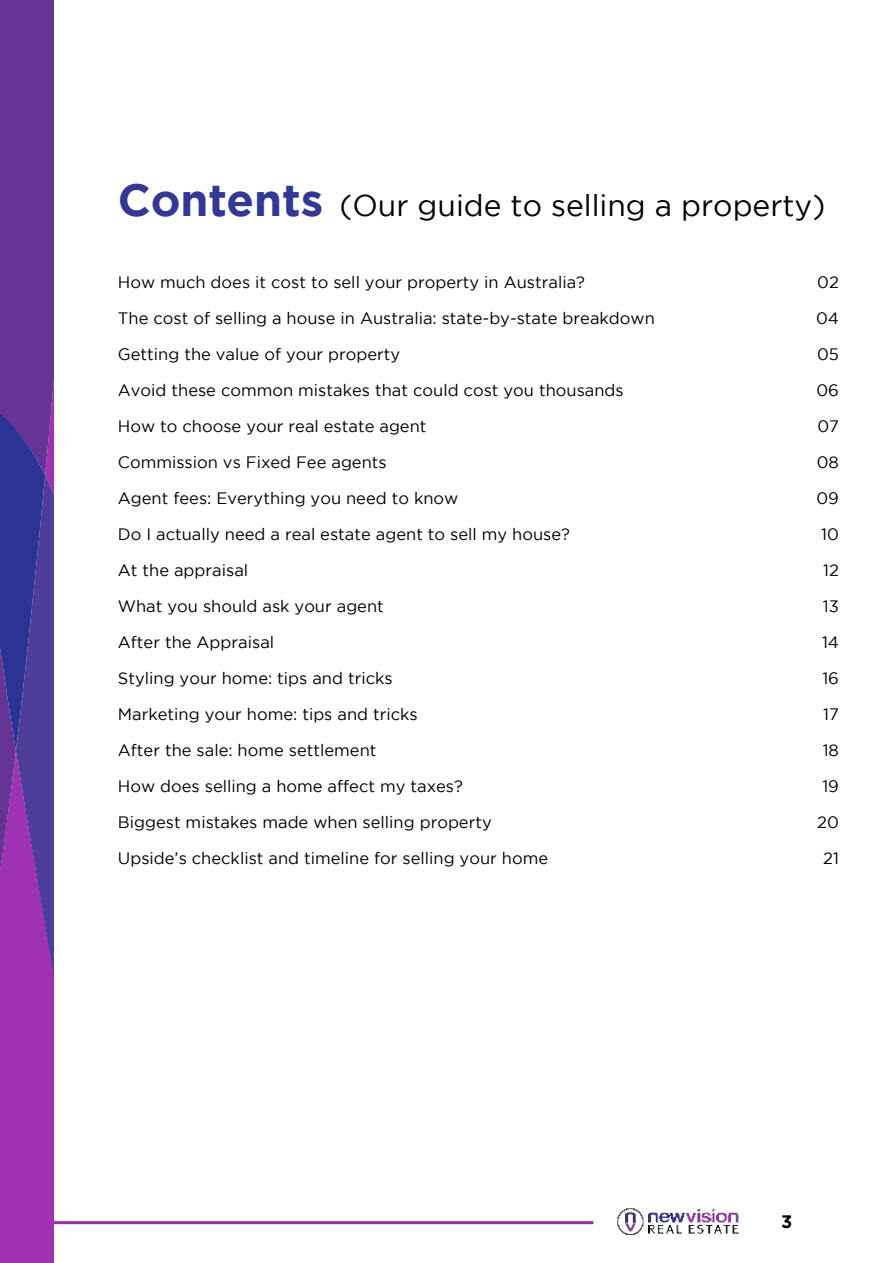
<style>
.page{position:relative;width:893px;height:1263px;background:#fff}
.page>*{position:absolute;margin:0;border:0;box-sizing:border-box;transform-origin:0 0}
.t1{font:30px "Gotham";color:#000}
.t2{font:700 18px "Gotham";color:#000}
.t3{font:16.5px/36px "Gotham";color:#000;text-align:center}
.s1{font-weight:700;font-size:45px;color:#323894}
</style>
<div class="page">
<svg style="left:0;top:0;width:54px;height:1263px;background:#6d349f"></svg>
<hr style="left:54px;top:1221px;width:539px;height:3px;background:#9c30ab">
<img style="left:617px;top:1208px;width:122px;height:28px">
<h1 class="t1" style="left:118px;top:193px;width:709px"><span class="s1">Contents</span> (Our guide to selling a property)</h1>
<p class="t3" style="left:118px;top:265px;width:539px;text-align:left">How much does it cost to sell your property in Australia?<br>The cost of selling a house in Australia: state-by-state breakdown Getting the value of your property<br>Avoid these common mistakes that could cost you thousands How to choose your real estate agent<br>Commission vs Fixed Fee agents<br>Agent fees: Everything you need to know<br>Do I actually need a real estate agent to sell my house?<br>At the appraisal<br>What you should ask your agent<br>After the Appraisal<br>Styling your home: tips and tricks<br>Marketing your home: tips and tricks<br>After the sale: home settlement<br>How does selling a home affect my taxes?<br>Biggest mistakes made when selling property<br>Upside’s checklist and timeline for selling your home</p>
<p class="t3" style="left:816px;top:265px;width:24px">02<br>04<br>05<br>06<br>07<br>08<br>09<br>10<br>12<br>13<br>14<br>16<br>17<br>18<br>19<br>20<br>21</p>
<p class="t2" style="left:781px;top:1214px;width:13px">3</p>
</div>
